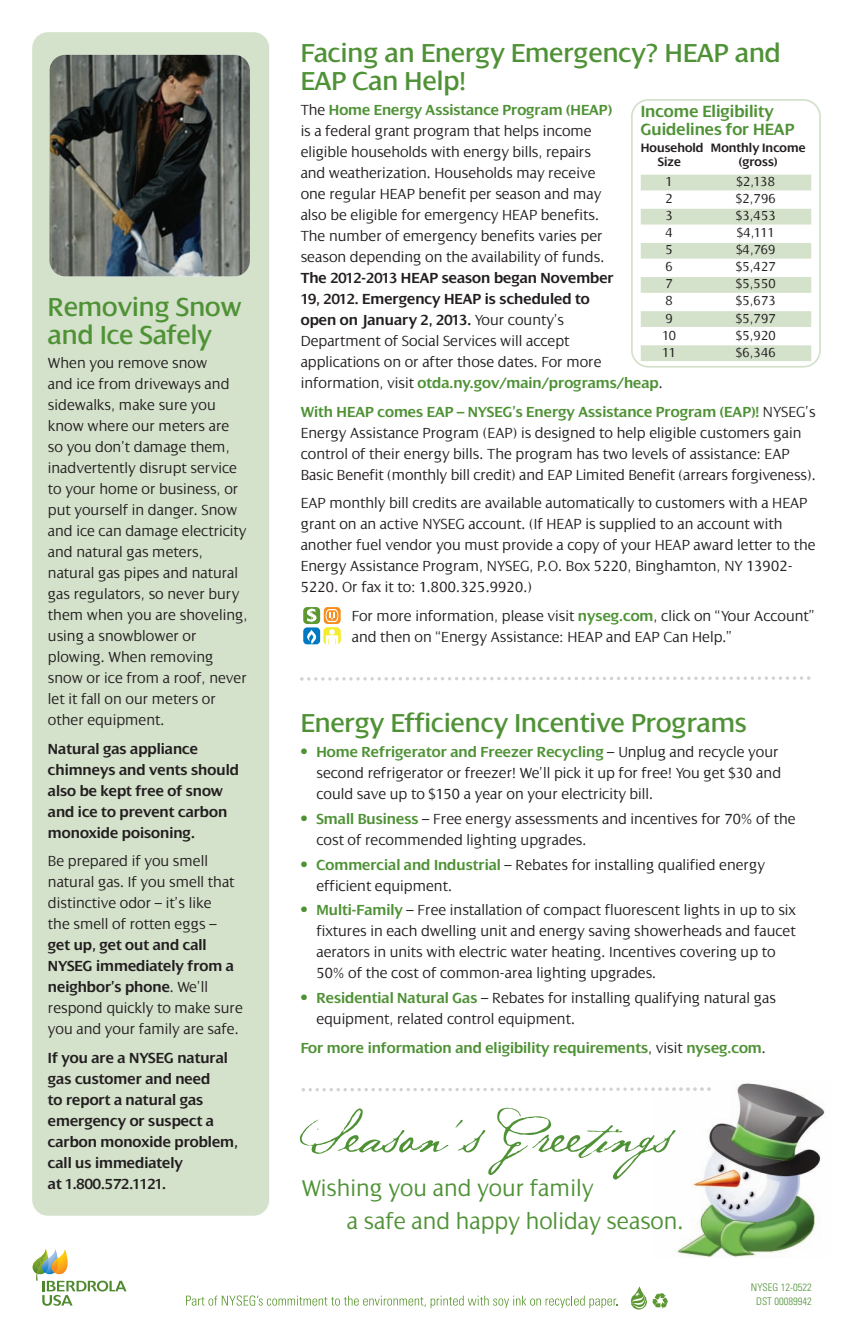
<style>
.page{position:relative;width:850px;height:1339px;background:#fff}
.page>*{position:absolute;margin:0;border:0;box-sizing:border-box;transform-origin:0 0}
.t1{font:56px "Baker Script";letter-spacing:-.09em;color:#4f9236}
.t2{font:28px/28px "Dialog";color:#4f9236}
.t3{font:300 24.5px/33.2px "Dialog";color:#4f9236}
.t4{font:600 17.5px/17.5px "Dialog";color:#4f9236}
.t5{font:300 15.75px/21px "Dialog";color:#231f20}
.t6{font:600 15.75px/21px "Dialog";color:#231f20}
.t7{font:600 15.75px "Dialog";color:#4f9236}
.t8{font:300 14px "Dialog";color:#231f20}
.t9{font:600 13.12px/14px "Dialog";color:#231f20}
.t10{font:300 condensed 10.5px/14px "Univers";color:#4f9236;text-align:center}
.s1{font-weight:300}
.s2{font-weight:600;color:#4f9236}
.s3{font-weight:600}
.s4{font-family:"Univers";font-weight:700;font-stretch:condensed;color:#4f9236}
.s5{font-weight:300;color:#231f20}
</style>
<div class="page">
<svg style="left:33px;top:1249px;width:94px;height:56px"></svg>
<svg style="left:630px;top:1286px;width:38px;height:23px"></svg>
<svg style="left:186px;top:1295px;width:431px;height:13px"></svg>
<svg style="left:300px;top:676px;width:511px;height:5px"></svg>
<svg style="left:301px;top:1087px;width:351px;height:5px"></svg>
<div style="left:32px;top:32px;width:237px;height:1183px;background:#d4e1cb;border-radius:16px"></div>
<img style="left:50px;top:55px;width:200px;height:221px;border-radius:16px">
<svg style="left:631px;top:99px;width:190px;height:269px"></svg>
<div style="left:640px;top:175px;width:171px;height:15px;background:#d4e1cb"></div>
<div style="left:640px;top:209px;width:171px;height:16px;background:#d4e1cb"></div>
<div style="left:640px;top:243px;width:171px;height:16px;background:#d4e1cb"></div>
<div style="left:640px;top:277px;width:171px;height:16px;background:#d4e1cb"></div>
<div style="left:640px;top:311px;width:171px;height:16px;background:#d4e1cb"></div>
<div style="left:640px;top:345px;width:171px;height:16px;background:#d4e1cb"></div>
<svg style="left:303px;top:607px;width:38px;height:38px"></svg>
<img style="left:676px;top:1083px;width:150px;height:174px">
<img style="left:652px;top:1087px;width:58px;height:4px">
<h2 class="t2" style="left:48px;top:292px;width:195px">Removing Snow and Ice Safely</h2>
<p class="t5" style="left:48px;top:352px;width:201px">When you remove snow<br>and ice from driveways and sidewalks, make sure you know where our meters are so you don’t damage them, inadvertently disrupt service to your home or business, or put yourself in danger. Snow and ice can damage electricity and natural gas meters, natural gas pipes and natural gas regulators, so never bury them when you are shoveling, using a snowblower or plowing. When removing snow or ice from a roof, never let it fall on our meters or other equipment.</p>
<p class="t6" style="left:48px;top:738px;width:193px">Natural gas appliance chimneys and vents should also be kept free of snow and ice to prevent carbon monoxide poisoning.</p>
<p class="t5" style="left:48px;top:850px;width:188px">Be prepared if you smell natural gas. If you smell that distinctive odor – it’s like the smell of rotten eggs –</p>
<p class="t6" style="left:48px;top:934px;width:196px">get up, get out and call<br>NYSEG immediately from a neighbor’s phone<span class="s1">. We’ll respond quickly to make sure you and your family are safe.</span></p>
<p class="t6" style="left:48px;top:1047px;width:191px">If you are a NYSEG natural gas customer and need<br>to report a natural gas emergency or suspect a carbon monoxide problem, call us immediately<br>at 1.800.572.1121.</p>
<h2 class="t2" style="left:301px;top:38px;width:481px">Facing an Energy Emergency? HEAP and<br>EAP Can Help!</h2>
<p class="t5" style="left:301px;top:99px;width:313px">The <span class="s2">Home Energy Assistance Program (HEAP) </span>is a federal grant program that helps income eligible households with energy bills, repairs and weatherization. Households may receive one regular HEAP benefit per season and may also be eligible for emergency HEAP benefits.<br>The number of emergency benefits varies per season depending on the availability of funds.</p>
<p class="t5" style="left:301px;top:267px;width:364px"><span class="s3">The 2012-2013 HEAP season began November<br>19, 2012. Emergency HEAP is scheduled to<br>open on January 2, 2013.</span> Your county’s<br>Department of Social Services will accept<br>applications on or after those dates. For more information, visit <span class="s2">otda.ny.gov/main/programs/heap</span>.</p>
<p class="t5" style="left:301px;top:400px;width:516px"><span class="s2">With HEAP comes EAP – NYSEG’s Energy Assistance Program (EAP)!</span> NYSEG’s Energy Assistance Program (EAP) is designed to help eligible customers gain control of their energy bills. The program has two levels of assistance: EAP Basic Benefit (monthly bill credit) and EAP Limited Benefit (arrears forgiveness).</p>
<p class="t5" style="left:301px;top:492px;width:516px">EAP monthly bill credits are available automatically to customers with a HEAP grant on an active NYSEG account. (If HEAP is supplied to an account with another fuel vendor you must provide a copy of your HEAP award letter to the Energy Assistance Program, NYSEG, P.O. Box 5220, Binghamton, NY 13902- 5220. Or fax it to: 1.800.325.9920.)</p>
<p class="t5" style="left:352px;top:605px;width:464px">For more information, please visit <span class="s2">nyseg.com</span>, click on “Your Account” and then on “Energy Assistance: HEAP and EAP Can Help.”</p>
<p class="t4" style="left:640px;top:102px;width:155px">Income Eligibility<br>Guidelines for HEAP</p>
<p class="t9" style="left:658px;top:141px;width:149px;text-indent:-17px">Household Monthly Income<br>Size</p>
<p class="t9" style="left:739px;top:155px;width:40px">(gross)</p>
<p class="t8" style="left:665px;top:173px;width:9px">1</p>
<p class="t8" style="left:736px;top:173px;width:40px">$2,138</p>
<p class="t8" style="left:665px;top:190px;width:9px">2</p>
<p class="t8" style="left:736px;top:190px;width:42px">$2,796</p>
<p class="t8" style="left:665px;top:207px;width:9px">3</p>
<p class="t8" style="left:736px;top:207px;width:42px">$3,453</p>
<p class="t8" style="left:665px;top:224px;width:9px">4</p>
<p class="t8" style="left:737px;top:224px;width:39px">$4,111</p>
<p class="t8" style="left:665px;top:241px;width:9px">5</p>
<p class="t8" style="left:736px;top:241px;width:41px">$4,769</p>
<p class="t8" style="left:665px;top:258px;width:9px">6</p>
<p class="t8" style="left:736px;top:258px;width:42px">$5,427</p>
<p class="t8" style="left:665px;top:275px;width:9px">7</p>
<p class="t8" style="left:736px;top:275px;width:42px">$5,550</p>
<p class="t8" style="left:665px;top:292px;width:9px">8</p>
<p class="t8" style="left:736px;top:292px;width:42px">$5,673</p>
<p class="t8" style="left:665px;top:309px;width:9px">9</p>
<p class="t8" style="left:736px;top:309px;width:42px">$5,797</p>
<p class="t8" style="left:662px;top:327px;width:16px">10</p>
<p class="t8" style="left:736px;top:327px;width:42px">$5,920</p>
<p class="t8" style="left:662px;top:344px;width:16px">11</p>
<p class="t8" style="left:736px;top:344px;width:42px">$6,346</p>
<h2 class="t2" style="left:301px;top:709px;width:448px">Energy Efficiency Incentive Programs</h2>
<p class="t5" style="left:316px;top:741px;width:466px;text-indent:-16px"><span class="s4">•</span> <span class="s2">Home Refrigerator and Freezer Recycling</span> – Unplug and recycle your second refrigerator or freezer! We’ll pick it up for free! You get $30 and could save up to $150 a year on your electricity bill.</p>
<p class="t5" style="left:316px;top:808px;width:480px;text-indent:-16px"><span class="s4">•</span> <span class="s2">Small Business</span> – Free energy assessments and incentives for 70% of the cost of recommended lighting upgrades.</p>
<p class="t5" style="left:316px;top:854px;width:450px;text-indent:-16px"><span class="s4">•</span> <span class="s2">Commercial and Industrial</span> – Rebates for installing qualified energy efficient equipment.</p>
<p class="t5" style="left:316px;top:899px;width:481px;text-indent:-16px"><span class="s4">•</span> <span class="s2">Multi-Family</span> – Free installation of compact fluorescent lights in up to six fixtures in each dwelling unit and energy saving showerheads and faucet aerators in units with electric water heating. Incentives covering up to 50% of the cost of common-area lighting upgrades.</p>
<p class="t5" style="left:316px;top:987px;width:461px;text-indent:-16px"><span class="s4">•</span> <span class="s2">Residential Natural Gas</span> – Rebates for installing qualifying natural gas equipment, related control equipment.</p>
<p class="t7" style="left:301px;top:1038px;width:467px">For more information and eligibility requirements<span class="s5">, visit</span> nyseg.com<span class="s5">.</span></p>
<h1 class="t1" style="left:302px;top:1100px;width:378px">Season’s Greetings</h1>
<h3 class="t3" style="left:347px;top:1171px;width:338px;text-indent:-45px">Wishing you and your family<br>a safe and happy holiday season.</h3>
<p class="t10" style="left:751px;top:1281px;width:62px">NYSEG 12-0522<br>DST 00089942</p>
</div>
